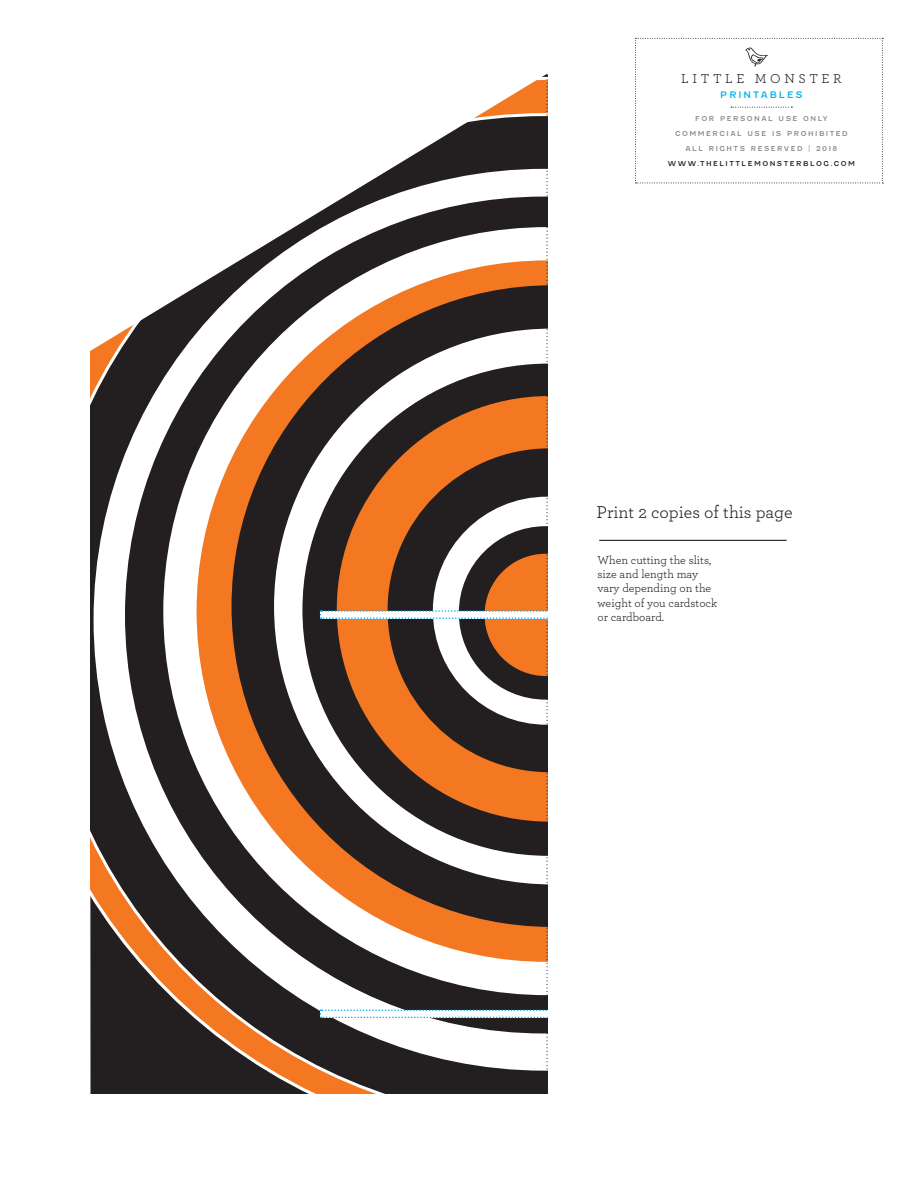
<style>
.page{position:relative;width:918px;height:1188px;background:#fff}
.page>*{position:absolute;margin:0;border:0;box-sizing:border-box;transform-origin:0 0}
.t1{font:18px "Archer";color:#231f20}
.t2{font:13.5px "Archer";letter-spacing:.27em;color:#231f20}
.t3{font:12px "Archer";color:#231f20}
.t4{font:9px "Fenwick Rg";letter-spacing:.22em;color:#00b2ef}
.t5{font:6.75px "Fenwick Rg";letter-spacing:.22em;color:#848689}
.t6{font:6.75px "Fenwick Rg";letter-spacing:.22em;color:#231f20}
</style>
<div class="page">
<svg style="left:94px;top:378px;width:83px;height:693px"></svg>
<svg style="left:123px;top:378px;width:54px;height:658px"></svg>
<svg style="left:90px;top:298px;width:87px;height:80px"></svg>
<svg style="left:177px;top:74px;width:371px;height:1020px"></svg>
<svg style="left:635px;top:38px;width:248px;height:146px"></svg>
<img style="left:745px;top:45px;width:22px;height:22px">
<hr style="left:599px;top:540px;width:188px;height:1px;background:#231f20">
<p class="t2" style="left:681px;top:70px;width:162px">LITTLE MONSTER</p>
<p class="t4" style="left:720px;top:90px;width:84px">PRINTABLES</p>
<p class="t5" style="left:695px;top:114px;width:134px">FOR PERSONAL USE ONLY</p>
<p class="t5" style="left:675px;top:129px;width:174px">COMMERCIAL USE IS PROHIBITED</p>
<p class="t5" style="left:686px;top:144px;width:153px">ALL RIGHTS RESERVED | 2018</p>
<p class="t6" style="left:668px;top:159px;width:189px">WWW.THELITTLEMONSTERBLOG.COM</p>
<p class="t1" style="left:597px;top:500px;width:198px">Print 2 copies of this page</p>
<p class="t3" style="left:598px;top:551px;width:115px">When cutting the slits,</p>
<p class="t3" style="left:598px;top:566px;width:102px">size and length may</p>
<p class="t3" style="left:598px;top:580px;width:115px">vary depending on the</p>
<p class="t3" style="left:598px;top:594px;width:121px">weight of you cardstock</p>
<p class="t3" style="left:598px;top:609px;width:68px">or cardboard.</p>
</div>
